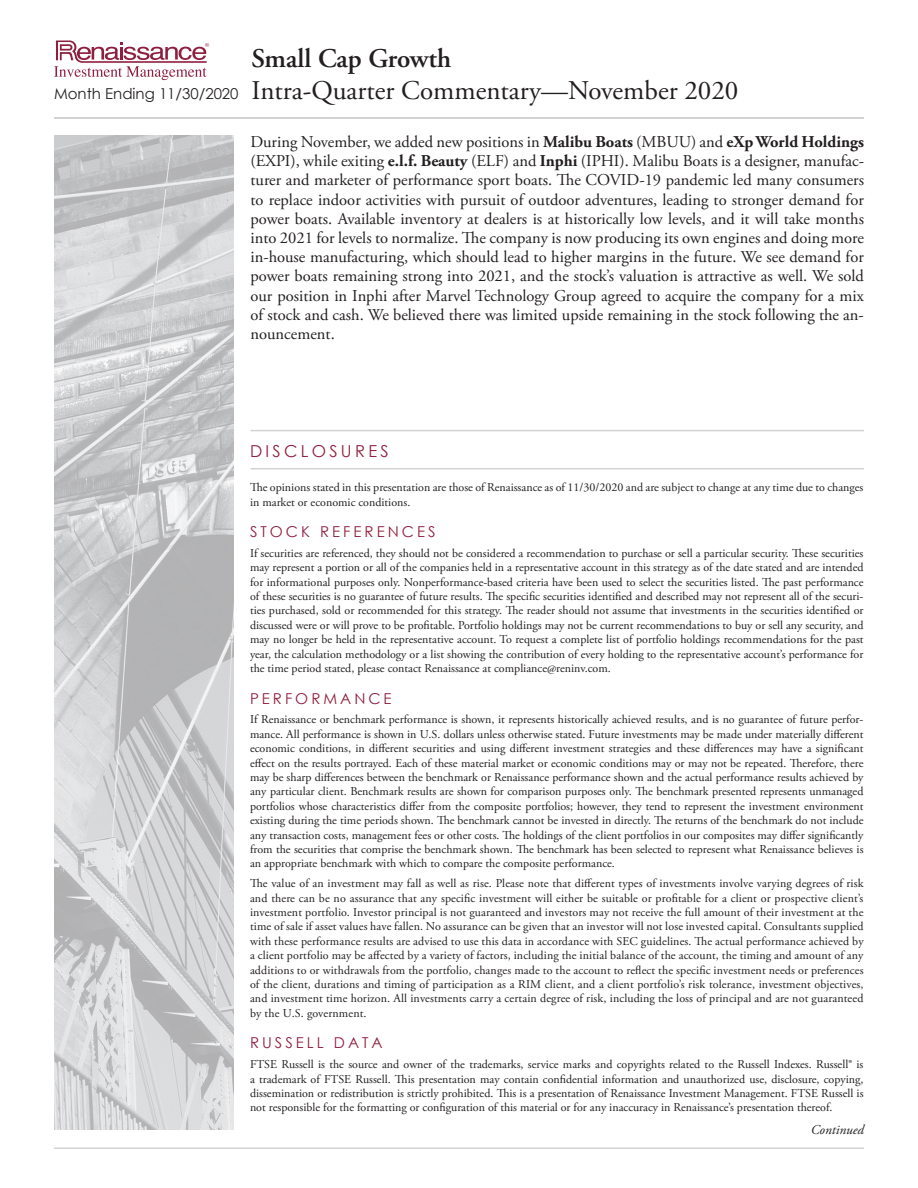
<style>
.page{position:relative;width:918px;height:1188px;background:#fff}
.page>*{position:absolute;margin:0;border:0;box-sizing:border-box;transform-origin:0 0}
.t1{font:27px/32.4px "Adobe Garamond Pro";color:#231f20}
.t2{font:16.5px/19.2px "Adobe Garamond Pro";color:#231f20;text-align:justify}
.t3{font:16.5px "Century Gothic";letter-spacing:.2em;color:#8f1f40}
.t4{font:15px "Century Gothic";letter-spacing:.2em;color:#8f1f40}
.t5{font:italic 13.5px "Adobe Garamond Pro";color:#231f20}
.t6{font:12px/14.4px "Adobe Garamond Pro";color:#231f20;text-align:justify}
.s1{font-weight:600}
.s2{font-family:"Century Gothic";font-size:15px}
.s3{font-weight:700}
</style>
<div class="page">
<svg style="left:54px;top:40px;width:155px;height:40px"></svg>
<hr style="left:54px;top:117px;width:810px;height:2px;background:#c5c6c8">
<hr style="left:54px;top:1148px;width:810px;height:1px;background:#d2d3d5">
<img style="left:54px;top:135px;width:180px;height:994px">
<hr style="left:250px;top:468px;width:614px;height:1px;background:#d2d3d5">
<hr style="left:250px;top:430px;width:614px;height:1px;background:#d2d3d5">
<h1 class="t1" style="left:54px;top:43px;width:686px;text-indent:198px"><span class="s1">Small Cap Growth<br></span><span class="s2">Month Ending 11/30/2020</span> Intra-Quarter Commentary—November 2020</h1>
<p class="t2" style="left:250px;top:133px;width:615px">During November, we added new positions in <span class="s3">Malibu Boats</span> (MBUU) and <span class="s3">eXp World Holdings </span>(EXPI), while exiting <span class="s3">e.l.f. Beauty</span> (ELF) and <span class="s3">Inphi</span> (IPHI). Malibu Boats is a designer, manufac&shy;turer and marketer of performance sport boats. The COVID-19 pandemic led many consumers to replace indoor activities with pursuit of outdoor adventures, leading to stronger demand for power boats. Available inventory at dealers is at historically low levels, and it will take months into 2021 for levels to normalize. The company is now producing its own engines and doing more in-house manufacturing, which should lead to higher margins in the future. We see demand for power boats remaining strong into 2021, and the stock’s valuation is attractive as well. We sold our position in Inphi after Marvel Technology Group agreed to acquire the company for a mix of stock and cash. We believed there was limited upside remaining in the stock following the an&shy;nouncement.</p>
<h2 class="t3" style="left:250px;top:439px;width:140px">DISCLOSURES</h2>
<p class="t6" style="left:250px;top:481px;width:615px">The opinions stated in this presentation are those of Renaissance as of 11/30/2020 and are subject to change at any time due to changes in market or economic conditions.</p>
<p class="t4" style="left:250px;top:521px;width:187px">STOCK REFERENCES</p>
<p class="t6" style="left:250px;top:546px;width:615px">If securities are referenced, they should not be considered a recommendation to purchase or sell a particular security. These securities may represent a portion or all of the companies held in a representative account in this strategy as of the date stated and are intended for informational purposes only. Nonperformance-based criteria have been used to select the securities listed. The past performance of these securities is no guarantee of future results. The specific securities identified and described may not represent all of the securi&shy;ties purchased, sold or recommended for this strategy. The reader should not assume that investments in the securities identified or discussed were or will prove to be profitable. Portfolio holdings may not be current recommendations to buy or sell any security, and may no longer be held in the representative account. To request a complete list of portfolio holdings recommendations for the past year, the calculation methodology or a list showing the contribution of every holding to the representative account’s performance for the time period stated, please contact Renaissance at compliance@reninv.com.</p>
<p class="t4" style="left:250px;top:688px;width:143px">PERFORMANCE</p>
<p class="t6" style="left:250px;top:713px;width:615px">If Renaissance or benchmark performance is shown, it represents historically achieved results, and is no guarantee of future perfor&shy;mance. All performance is shown in U.S. dollars unless otherwise stated. Future investments may be made under materially different economic conditions, in different securities and using different investment strategies and these differences may have a significant effect on the results portrayed. Each of these material market or economic conditions may or may not be repeated. Therefore, there may be sharp differences between the benchmark or Renaissance performance shown and the actual performance results achieved by any particular client. Benchmark results are shown for comparison purposes only. The benchmark presented represents unmanaged portfolios whose characteristics differ from the composite portfolios; however, they tend to represent the investment environment existing during the time periods shown. The benchmark cannot be invested in directly. The returns of the benchmark do not include any transaction costs, management fees or other costs. The holdings of the client portfolios in our composites may differ significantly from the securities that comprise the benchmark shown. The benchmark has been selected to represent what Renaissance believes is an appropriate benchmark with which to compare the composite performance.</p>
<p class="t6" style="left:250px;top:877px;width:615px">The value of an investment may fall as well as rise. Please note that different types of investments involve varying degrees of risk and there can be no assurance that any specific investment will either be suitable or profitable for a client or prospective client’s investment portfolio. Investor principal is not guaranteed and investors may not receive the full amount of their investment at the time of sale if asset values have fallen. No assurance can be given that an investor will not lose invested capital. Consultants supplied with these performance results are advised to use this data in accordance with SEC guidelines. The actual performance achieved by a client portfolio may be affected by a variety of factors, including the initial balance of the account, the timing and amount of any additions to or withdrawals from the portfolio, changes made to the account to reflect the specific investment needs or preferences of the client, durations and timing of participation as a RIM client, and a client portfolio’s risk tolerance, investment objectives, and investment time horizon. All investments carry a certain degree of risk, including the loss of principal and are not guaranteed by the U.S. government.</p>
<p class="t4" style="left:250px;top:1032px;width:134px">RUSSELL DATA</p>
<p class="t6" style="left:250px;top:1058px;width:615px">FTSE Russell is the source and owner of the trademarks, service marks and copyrights related to the Russell Indexes. Russell® is a trademark of FTSE Russell. This presentation may contain confidential information and unauthorized use, disclosure, copying, dissemination or redistribution is strictly prohibited. This is a presentation of Renaissance Investment Management. FTSE Russell is not responsible for the formatting or configuration of this material or for any inaccuracy in Renaissance’s presentation thereof.</p>
<p class="t5" style="left:811px;top:1122px;width:55px">Continued</p>
</div>
